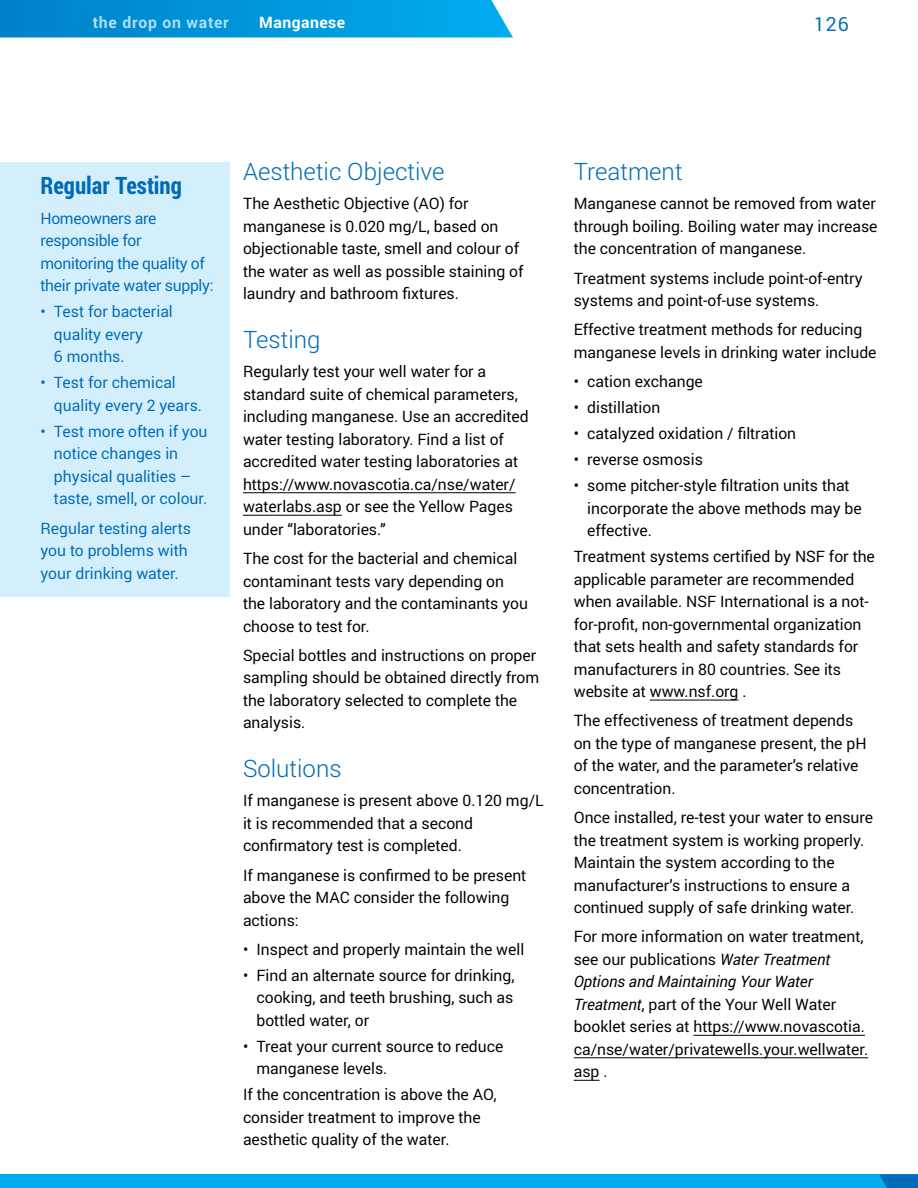
<style>
.page{position:relative;width:918px;height:1188px;background:#fff}
.page>*{position:absolute;margin:0;border:0;box-sizing:border-box;transform-origin:0 0}
.t1{font:300 24px "Roboto";color:#006bb6}
.t2{font:700 24px "Roboto Condensed";color:#006bb6}
.t3{font:19.5px "Roboto";color:#006bb6}
.t4{font:15.75px/22.5px "Roboto";color:#000}
.t5{font:15.75px/22.5px "Roboto";color:#006bb6}
.t6{font:15.75px/22.5px "Roboto";letter-spacing:-.02em;color:#006bb6}
.t7{font:700 15.75px "Roboto";letter-spacing:.05em;color:#abe1fa}
.t8{font:700 15.75px "Roboto";letter-spacing:.03em;color:#fff}
.s1{font-style:italic}
</style>
<div class="page">
<hr style="left:243px;top:492px;width:273px;height:1px;background:#000">
<hr style="left:243px;top:515px;width:99px;height:1px;background:#000">
<hr style="left:650px;top:700px;width:89px;height:1px;background:#000">
<hr style="left:693px;top:1035px;width:172px;height:1px;background:#000">
<hr style="left:574px;top:1057px;width:294px;height:1px;background:#000">
<svg style="left:574px;top:1080px;width:26px;height:1px"></svg>
<div style="left:0;top:162px;width:230px;height:434px;background:#d4effc"></div>
<div style="left:0;top:1174px;width:918px;height:14px;background:#00aeef"></div>
<svg style="left:879px;top:1174px;width:39px;height:14px"></svg>
<svg style="left:0;top:0;width:513px;height:37px;background:#0597da"></svg>
<p class="t7" style="left:93px;top:12px;width:138px">the drop on water</p>
<p class="t8" style="left:259px;top:12px;width:87px">Manganese</p>
<p class="t3" style="left:814px;top:11px;width:36px">126</p>
<h1 class="t2" style="left:40px;top:169px;width:143px">Regular Testing</h1>
<p class="t6" style="left:40px;top:206px;width:175px">Homeowners are responsible for monitoring the quality of their private water supply:</p>
<p class="t5" style="left:54px;top:300px;width:120px;text-indent:-13px">• Test for bacterial quality every<br>6 months.</p>
<p class="t5" style="left:54px;top:371px;width:150px;text-indent:-13px">• Test for chemical quality every 2 years.</p>
<p class="t5" style="left:54px;top:419px;width:155px;text-indent:-13px">• Test more often if you notice changes in physical qualities – taste, smell, or colour.</p>
<p class="t5" style="left:40px;top:516px;width:152px">Regular testing alerts you to problems with your drinking water.</p>
<h1 class="t1" style="left:243px;top:155px;width:203px">Aesthetic Objective</h1>
<p class="t4" style="left:243px;top:192px;width:282px">The Aesthetic Objective (AO) for manganese is 0.020 mg/L, based on objectionable taste, smell and colour of the water as well as possible staining of laundry and bathroom fixtures.</p>
<h1 class="t1" style="left:243px;top:323px;width:79px">Testing</h1>
<p class="t4" style="left:243px;top:360px;width:287px">Regularly test your well water for a standard suite of chemical parameters, including manganese. Use an accredited water testing laboratory. Find a list of accredited water testing laboratories at https://www.novascotia.ca/nse/water/ waterlabs.asp or see the Yellow Pages under “laboratories.”</p>
<p class="t4" style="left:243px;top:547px;width:287px">The cost for the bacterial and chemical contaminant tests vary depending on the laboratory and the contaminants you choose to test for.</p>
<p class="t4" style="left:243px;top:643px;width:298px">Special bottles and instructions on proper sampling should be obtained directly from the laboratory selected to complete the analysis.</p>
<h1 class="t1" style="left:243px;top:752px;width:100px">Solutions</h1>
<p class="t4" style="left:243px;top:789px;width:302px">If manganese is present above 0.120 mg/L it is recommended that a second confirmatory test is completed.</p>
<p class="t4" style="left:243px;top:863px;width:285px">If manganese is confirmed to be present above the MAC consider the following actions:</p>
<p class="t4" style="left:243px;top:937px;width:283px">• Inspect and properly maintain the well</p>
<p class="t4" style="left:256px;top:963px;width:260px;text-align:justify;text-indent:-13px">• Find an alternate source for drinking, cooking, and teeth brushing, such as bottled water, or</p>
<p class="t4" style="left:256px;top:1034px;width:248px;text-indent:-13px">• Treat your current source to reduce manganese levels.</p>
<p class="t4" style="left:243px;top:1083px;width:255px">If the concentration is above the AO, consider treatment to improve the aesthetic quality of the water.</p>
<h1 class="t1" style="left:574px;top:155px;width:110px">Treatment</h1>
<p class="t4" style="left:574px;top:192px;width:305px;text-align:justify">Manganese cannot be removed from water through boiling. Boiling water may increase the concentration of manganese.</p>
<p class="t4" style="left:574px;top:266px;width:291px">Treatment systems include point-of-entry systems and point-of-use systems.</p>
<p class="t4" style="left:574px;top:318px;width:304px">Effective treatment methods for reducing manganese levels in drinking water include</p>
<p class="t4" style="left:574px;top:370px;width:131px">• cation exchange</p>
<p class="t4" style="left:574px;top:396px;width:88px">• distillation</p>
<p class="t4" style="left:574px;top:422px;width:224px">• catalyzed oxidation / filtration</p>
<p class="t4" style="left:574px;top:448px;width:131px">• reverse osmosis</p>
<p class="t4" style="left:587px;top:474px;width:276px;text-indent:-13px">• some pitcher-style filtration units that incorporate the above methods may be effective.</p>
<p class="t4" style="left:574px;top:545px;width:303px">Treatment systems certified by NSF for the applicable parameter are recommended when available. NSF International is a not&shy;for-profit, non-governmental organization that sets health and safety standards for manufacturers in 80 countries. See its website at www.nsf.org .</p>
<p class="t4" style="left:574px;top:709px;width:294px">The effectiveness of treatment depends on the type of manganese present, the pH of the water, and the parameter’s relative concentration.</p>
<p class="t4" style="left:574px;top:806px;width:301px">Once installed, re-test your water to ensure the treatment system is working properly.<br>Maintain the system according to the manufacturer’s instructions to ensure a continued supply of safe drinking water.</p>
<p class="t4" style="left:574px;top:925px;width:296px">For more information on water treatment, see our publications <span class="s1">Water Treatment Options and Maintaining Your Water Treatment</span>, part of the Your Well Water booklet series at https://www.novascotia. ca/nse/water/privatewells.your.wellwater. asp .</p>
</div>
